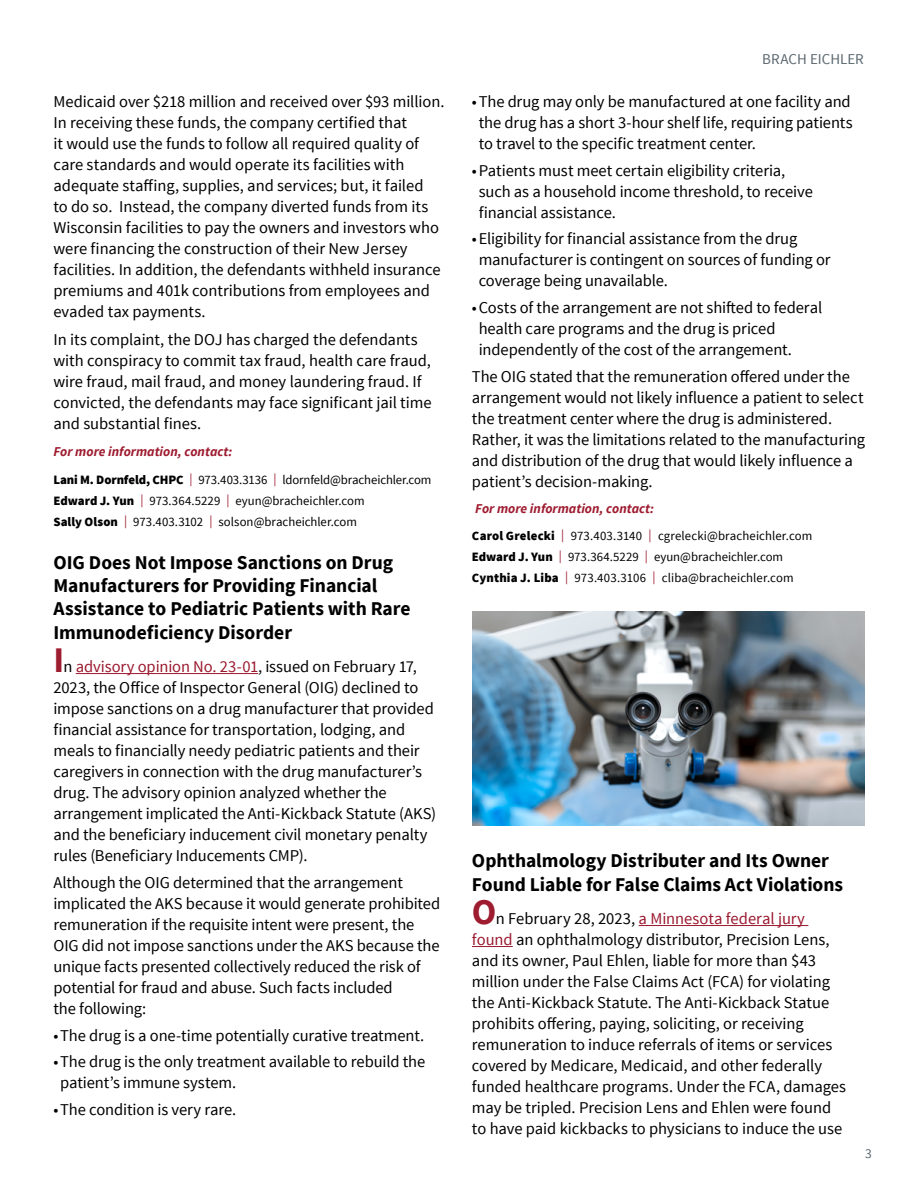
<style>
.page{position:relative;width:918px;height:1188px;background:#fff}
.page>*{position:absolute;margin:0;border:0;box-sizing:border-box;transform-origin:0 0}
.t1{font:700 19.5px/23.4px "Source Sans Pro";color:#000}
.t2{font:16.5px/21px "Source Sans Pro";letter-spacing:-.005em;color:#000}
.t3{font:15px "Source Sans Pro";color:#5b6870}
.t4{font:italic 700 13.5px "Source Sans Pro";color:#9e1c30}
.t5{font:13.5px "Source Sans Pro";color:#5b6870}
.t6{font:12.75px/21px "Source Sans Pro";color:#000}
.s1{font-weight:900}
.s2{color:#9b192f}
.s3{font-weight:700;font-size:36px;color:#9e1c30}
</style>
<div class="page">
<hr style="left:76px;top:673px;width:182px;height:1px;background:#9b192f">
<hr style="left:639px;top:925px;width:169px;height:1px;background:#9b192f">
<hr style="left:472px;top:946px;width:41px;height:1px;background:#9b192f">
<img style="left:472px;top:612px;width:393px;height:214px">
<p class="t2" style="left:53px;top:91px;width:393px">Medicaid over $218 million and received over $93 million.<br>In receiving these funds, the company certified that<br>it would use the funds to follow all required quality of care standards and would operate its facilities with adequate staffing, supplies, and services; but, it failed<br>to do so. Instead, the company diverted funds from its Wisconsin facilities to pay the owners and investors who were financing the construction of their New Jersey facilities. In addition, the defendants withheld insurance premiums and 401k contributions from employees and evaded tax payments.</p>
<p class="t2" style="left:53px;top:329px;width:380px">In its complaint, the DOJ has charged the defendants with conspiracy to commit tax fraud, health care fraud, wire fraud, mail fraud, and money laundering fraud. If convicted, the defendants may face significant jail time and substantial fines.</p>
<p class="t4" style="left:53px;top:443px;width:180px">For more information, contact:</p>
<p class="t6" style="left:53px;top:470px;width:380px"><span class="s1">Lani M. Dornfeld, CHPC</span> <span class="s2">|</span> 973.403.3136 <span class="s2">|</span> ldornfeld@bracheichler.com<br><span class="s1">Edward J. Yun</span> <span class="s2">|</span> 973.364.5229 <span class="s2">|</span> eyun@bracheichler.com<br><span class="s1">Sally Olson</span> <span class="s2">|</span> 973.403.3102 <span class="s2">|</span> solson@bracheichler.com</p>
<p class="t1" style="left:53px;top:550px;width:359px">OIG Does Not Impose Sanctions on Drug Manufacturers for Providing Financial Assistance to Pediatric Patients with Rare Immunodeficiency Disorder</p>
<p class="t2" style="left:53px;top:657px;width:384px"><span class="s3">I</span>n <span class="s2">advisory opinion No. 23-01</span>, issued on February 17, 2023, the Office of Inspector General (OIG) declined to impose sanctions on a drug manufacturer that provided financial assistance for transportation, lodging, and meals to financially needy pediatric patients and their caregivers in connection with the drug manufacturer’s drug. The advisory opinion analyzed whether the arrangement implicated the Anti-Kickback Statute (AKS) and the beneficiary inducement civil monetary penalty rules (Beneficiary Inducements CMP).</p>
<p class="t2" style="left:53px;top:872px;width:388px">Although the OIG determined that the arrangement implicated the AKS because it would generate prohibited remuneration if the requisite intent were present, the OIG did not impose sanctions under the AKS because the unique facts presented collectively reduced the risk of potential for fraud and abuse. Such facts included<br>the following:</p>
<p class="t2" style="left:53px;top:1025px;width:372px">•The drug is a one-time potentially curative treatment.</p>
<p class="t2" style="left:60px;top:1052px;width:367px;text-indent:-7px">•The drug is the only treatment available to rebuild the patient’s immune system.</p>
<p class="t2" style="left:53px;top:1099px;width:184px">•The condition is very rare.</p>
<p class="t3" style="left:762px;top:49px;width:103px">BRACH EICHLER</p>
<p class="t2" style="left:479px;top:91px;width:375px;text-align:justify;text-indent:-7px">•The drug may only be manufactured at one facility and the drug has a short 3-hour shelf life, requiring patients to travel to the specific treatment center.</p>
<p class="t2" style="left:479px;top:160px;width:336px;text-indent:-7px">•Patients must meet certain eligibility criteria, such as a household income threshold, to receive financial assistance.</p>
<p class="t2" style="left:479px;top:229px;width:353px;text-indent:-7px">•Eligibility for financial assistance from the drug manufacturer is contingent on sources of funding or coverage being unavailable.</p>
<p class="t2" style="left:479px;top:297px;width:345px;text-indent:-7px">•Costs of the arrangement are not shifted to federal health care programs and the drug is priced independently of the cost of the arrangement.</p>
<p class="t2" style="left:472px;top:366px;width:395px">The OIG stated that the remuneration offered under the arrangement would not likely influence a patient to select the treatment center where the drug is administered.<br>Rather, it was the limitations related to the manufacturing and distribution of the drug that would likely influence a patient’s decision-making.</p>
<p class="t4" style="left:475px;top:500px;width:180px">For more information, contact:</p>
<p class="t6" style="left:472px;top:525px;width:342px"><span class="s1">Carol Grelecki</span> <span class="s2">|</span> 973.403.3140 <span class="s2">|</span> cgrelecki@bracheichler.com<br><span class="s1">Edward J. Yun</span> <span class="s2">|</span> 973.364.5229 <span class="s2">|</span> eyun@bracheichler.com<br><span class="s1">Cynthia J. Liba</span> <span class="s2">|</span> 973.403.3106 <span class="s2">|</span> cliba@bracheichler.com</p>
<p class="t1" style="left:472px;top:849px;width:373px">Ophthalmology Distributer and Its Owner<br>Found Liable for False Claims Act Violations</p>
<p class="t2" style="left:472px;top:909px;width:376px"><span class="s3">O</span>n February 28, 2023, <span class="s2">a Minnesota federal jury found</span> an ophthalmology distributor, Precision Lens, and its owner, Paul Ehlen, liable for more than $43 million under the False Claims Act (FCA) for violating the Anti-Kickback Statute. The Anti-Kickback Statue prohibits offering, paying, soliciting, or receiving remuneration to induce referrals of items or services covered by Medicare, Medicaid, and other federally funded healthcare programs. Under the FCA, damages may be tripled. Precision Lens and Ehlen were found to have paid kickbacks to physicians to induce the use</p>
<p class="t5" style="left:865px;top:1145px;width:8px">3</p>
</div>
